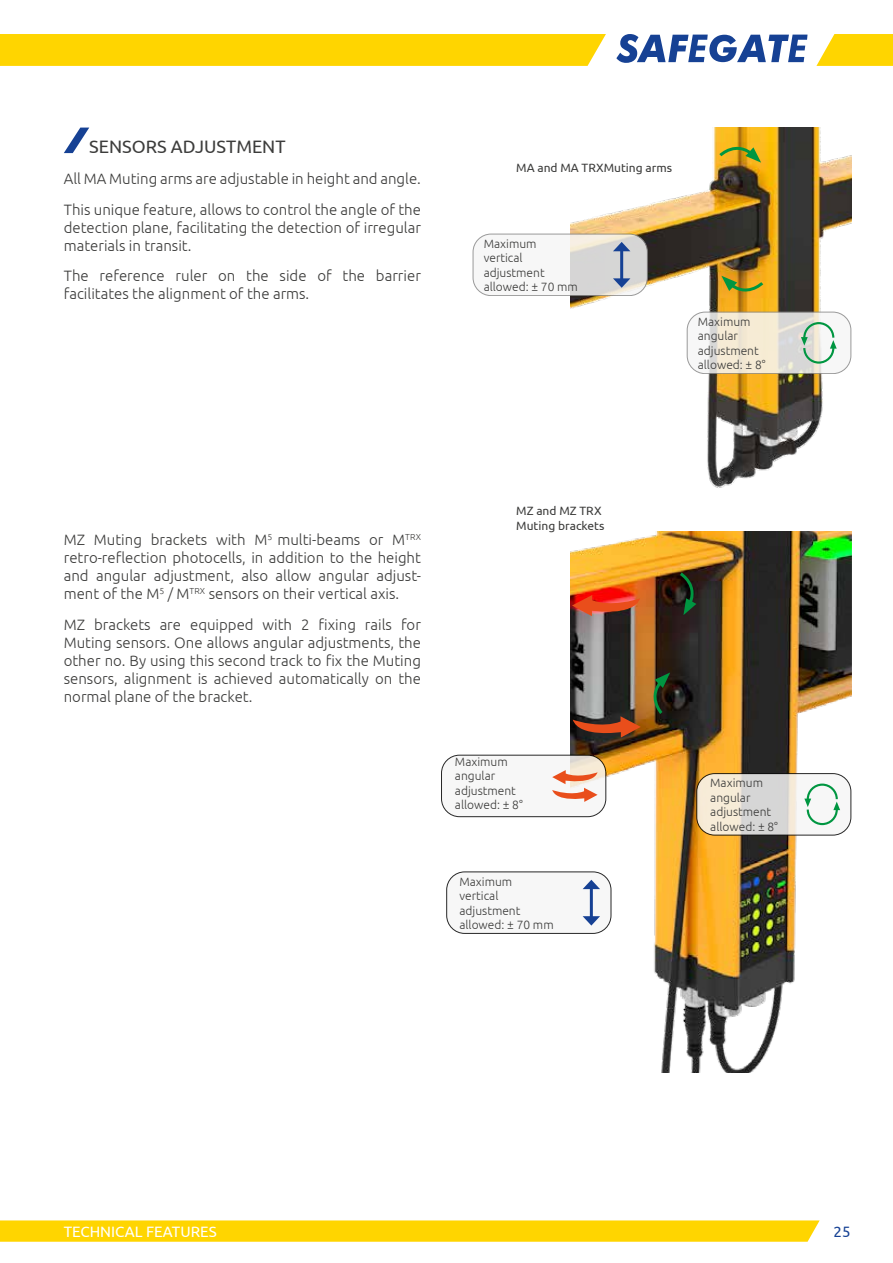
<style>
.page{position:relative;width:893px;height:1263px;background:#fff}
.page>*{position:absolute;margin:0;border:0;box-sizing:border-box;transform-origin:0 0}
.t1{font:18px "Ubuntu";color:#3c3c3b}
.t2{font:300 15px/18px "Ubuntu";color:#3c3c3b}
.t3{font:15px "Ubuntu";color:#fff}
.t4{font:15px "Ubuntu";color:#164194}
.t5{font:300 12px/14.4px "Ubuntu";color:#3c3c3b}
.t6{font:12px/14.4px "Ubuntu";color:#3c3c3b}
</style>
<div class="page">
<svg style="left:816px;top:34px;width:77px;height:32px;background:#ffda1f"></svg>
<svg style="left:0;top:1220px;width:820px;height:22px;background:#ffd609"></svg>
<div style="left:0;top:34px;width:606px;height:32px;background:#ffd500"></div>
<img style="left:570px;top:531px;width:281px;height:542px">
<img style="left:571px;top:128px;width:280px;height:360px">
<svg style="left:473px;top:234px;width:174px;height:62px"></svg>
<div style="left:473px;top:234px;width:175px;height:62px;border:1px solid #878787;border-radius:18px"></div>
<hr style="left:620px;top:249px;width:3px;height:32px;background:#164194">
<svg style="left:613px;top:242px;width:17px;height:9px"></svg>
<svg style="left:613px;top:278px;width:17px;height:10px"></svg>
<svg style="left:687px;top:312px;width:164px;height:62px;fill:#f6ebd6"></svg>
<div style="left:687px;top:312px;width:164px;height:62px;border:1px solid #878787;border-radius:18px"></div>
<svg style="left:801px;top:322px;width:36px;height:42px"></svg>
<div style="left:447px;top:872px;width:164px;height:61px;background:#f6f6f6;border-radius:18px"></div>
<div style="left:446px;top:872px;width:165px;height:61px;border:1px solid #000;border-radius:18px"></div>
<hr style="left:590px;top:886px;width:3px;height:33px;background:#164194">
<svg style="left:583px;top:880px;width:17px;height:9px"></svg>
<svg style="left:583px;top:916px;width:17px;height:9px"></svg>
<svg style="left:697px;top:774px;width:154px;height:61px"></svg>
<div style="left:697px;top:773px;width:154px;height:62px;border:1px solid #000;border-radius:18px"></div>
<svg style="left:804px;top:783px;width:36px;height:42px"></svg>
<svg style="left:717px;top:140px;width:44px;height:23px"></svg>
<svg style="left:721px;top:276px;width:44px;height:23px"></svg>
<svg style="left:678px;top:571px;width:22px;height:44px"></svg>
<svg style="left:573px;top:672px;width:97px;height:66px;background:#6b533a"></svg>
<svg style="left:572px;top:595px;width:68px;height:22px"></svg>
<div style="left:441px;top:755px;width:165px;height:62px;background:#f6f6f6;border-radius:18px"></div>
<div style="left:441px;top:755px;width:165px;height:62px;border:1px solid #000;border-radius:18px"></div>
<svg style="left:552px;top:770px;width:45px;height:32px"></svg>
<svg style="left:616px;top:34px;width:191px;height:29px"></svg>
<svg style="left:64px;top:128px;width:25px;height:25px"></svg>
<p class="t1" style="left:89px;top:136px;width:198px">SENSORS ADJUSTMENT</p>
<p class="t2" style="left:64px;top:163px;width:359px;line-height:30.8px">All MA Muting arms are adjustable in height and angle.<br>This unique feature, allows to control the angle of the</p>
<p class="t2" style="left:64px;top:218px;width:359px">detection plane, facilitating the detection of irregular materials in transit.</p>
<p class="t2" style="left:64px;top:267px;width:359px">The reference ruler on the side of the barrier facilitates the alignment of the arms.</p>
<p class="t6" style="left:516px;top:160px;width:157px">MA and MA TRXMuting arms</p>
<p class="t5" style="left:484px;top:236px;width:96px">Maximum vertical adjustment allowed: ± 70 mm</p>
<p class="t5" style="left:698px;top:314px;width:69px">Maximum angular adjustment allowed: ± 8°</p>
<p class="t2" style="left:64px;top:531px;width:359px;text-align:justify">MZ Muting brackets with M<sup>5</sup> multi-beams or M<sup>TRX </sup>retro-reflection photocells, in addition to the height and angular adjustment, also allow angular adjust&shy;ment of the M<sup>5</sup> / M<sup>TRX</sup> sensors on their vertical axis.</p>
<p class="t2" style="left:64px;top:615px;width:359px;text-align:justify">MZ brackets are equipped with 2 fixing rails for Muting sensors. One allows angular adjustments, the other no. By using this second track to fix the Muting sensors, alignment is achieved automatically on the normal plane of the bracket.</p>
<p class="t6" style="left:516px;top:503px;width:90px">MZ and MZ TRX<br>Muting brackets</p>
<p class="t5" style="left:455px;top:754px;width:69px">Maximum angular adjustment allowed: ± 8°</p>
<p class="t5" style="left:459px;top:874px;width:96px">Maximum vertical adjustment allowed: ± 70 mm</p>
<p class="t5" style="left:710px;top:776px;width:69px">Maximum angular adjustment allowed: ± 8°</p>
<p class="t3" style="left:64px;top:1222px;width:154px">TECHNICAL FEATURES</p>
<p class="t4" style="left:833px;top:1222px;width:18px">25</p>
</div>
